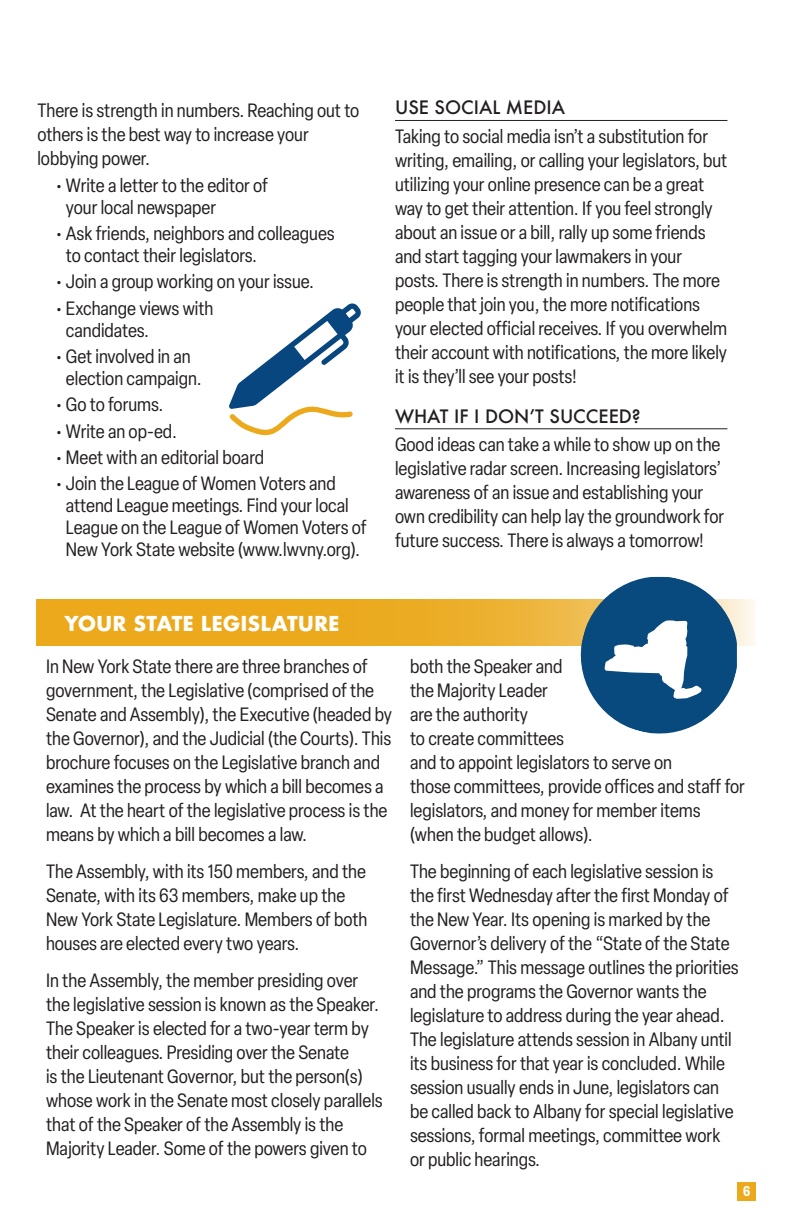
<style>
.page{position:relative;width:792px;height:1224px;background:#fff}
.page>*{position:absolute;margin:0;border:0;box-sizing:border-box;transform-origin:0 0}
.head{font:700 20px "Futura";color:#fff}
.text_elza{font:condensed 19px/24px "Elza";color:#231f20}
.minihead_copy{font:500 18px "Futura";color:#231f20}
.text{font:700 condensed 14px "Elza";color:#fff}
</style>
<div class="page">
<hr style="left:395px;top:120px;width:332px;height:1px;background:#231f20">
<hr style="left:395px;top:428px;width:332px;height:1px;background:#231f20">
<div style="left:737px;top:1182px;width:19px;height:18px;background:#eba91b"></div>
<svg style="left:36px;top:599px;width:718px;height:46px;background:#ecae29"></svg>
<svg style="left:580px;top:577px;width:157px;height:157px"></svg>
<svg style="left:229px;top:303px;width:132px;height:133px"></svg>
<p class="text_elza" style="left:37px;top:98px;width:323px">There is strength in numbers. Reaching out to others is the best way to increase your lobbying power.</p>
<p class="text_elza" style="left:66px;top:174px;width:204px;line-height:22px;text-indent:-10px">• Write a letter to the editor of your local newspaper</p>
<p class="text_elza" style="left:66px;top:222px;width:270px;line-height:22px;text-indent:-10px">• Ask friends, neighbors and colleagues to contact their legislators.</p>
<p class="text_elza" style="left:55px;top:269px;width:260px">• Join a group working on your issue.</p>
<p class="text_elza" style="left:66px;top:297px;width:149px;line-height:22px;text-indent:-10px">• Exchange views with candidates.</p>
<p class="text_elza" style="left:55px;top:345px;width:148px;line-height:22px;text-align:center">• Get involved in an election campaign.</p>
<p class="text_elza" style="left:55px;top:392px;width:109px">• Go to forums.</p>
<p class="text_elza" style="left:55px;top:419px;width:123px">• Write an op-ed.</p>
<p class="text_elza" style="left:55px;top:445px;width:210px">• Meet with an editorial board</p>
<p class="text_elza" style="left:66px;top:472px;width:302px;line-height:22px;text-indent:-10px">• Join the League of Women Voters and attend League meetings. Find your local League on the League of Women Voters of New York State website (www.lwvny.org).</p>
<p class="head" style="left:64px;top:609px;width:277px">YOUR STATE LEGISLATURE</p>
<p class="minihead_copy" style="left:395px;top:95px;width:172px">USE SOCIAL MEDIA</p>
<p class="text_elza" style="left:395px;top:123px;width:334px">Taking to social media isn’t a substitution for writing, emailing, or calling your legislators, but utilizing your online presence can be a great way to get their attention. If you feel strongly about an issue or a bill, rally up some friends and start tagging your lawmakers in your posts. There is strength in numbers. The more people that join you, the more notifications your elected official receives. If you overwhelm their account with notifications, the more likely it is they’ll see your posts!</p>
<p class="minihead_copy" style="left:395px;top:403px;width:247px">WHAT IF I DON’T SUCCEED?</p>
<p class="text_elza" style="left:395px;top:432px;width:331px">Good ideas can take a while to show up on the legislative radar screen. Increasing legislators’ awareness of an issue and establishing your own credibility can help lay the groundwork for future success. There is always a tomorrow!</p>
<p class="text_elza" style="left:46px;top:654px;width:348px">In New York State there are three branches of government, the Legislative (comprised of the Senate and Assembly), the Executive (headed by the Governor), and the Judicial (the Courts). This brochure focuses on the Legislative branch and examines the process by which a bill becomes a law. At the heart of the legislative process is the means by which a bill becomes a law.</p>
<p class="text_elza" style="left:46px;top:859px;width:323px">The Assembly, with its 150 members, and the Senate, with its 63 members, make up the New York State Legislature. Members of both houses are elected every two years.</p>
<p class="text_elza" style="left:46px;top:968px;width:338px">In the Assembly, the member presiding over the legislative session is known as the Speaker.<br>The Speaker is elected for a two-year term by their colleagues. Presiding over the Senate<br>is the Lieutenant Governor, but the person(s) whose work in the Senate most closely parallels that of the Speaker of the Assembly is the Majority Leader. Some of the powers given to</p>
<p class="text_elza" style="left:410px;top:654px;width:336px">both the Speaker and<br>the Majority Leader<br>are the authority<br>to create committees<br>and to appoint legislators to serve on<br>those committees, provide offices and staff for legislators, and money for member items (when the budget allows).</p>
<p class="text_elza" style="left:410px;top:859px;width:330px">The beginning of each legislative session is the first Wednesday after the first Monday of the New Year. Its opening is marked by the Governor’s delivery of the “State of the State Message.” This message outlines the priorities and the programs the Governor wants the legislature to address during the year ahead.<br>The legislature attends session in Albany until its business for that year is concluded. While session usually ends in June, legislators can be called back to Albany for special legislative sessions, formal meetings, committee work or public hearings.</p>
<p class="text" style="left:743px;top:1181px;width:9px">6</p>
</div>
